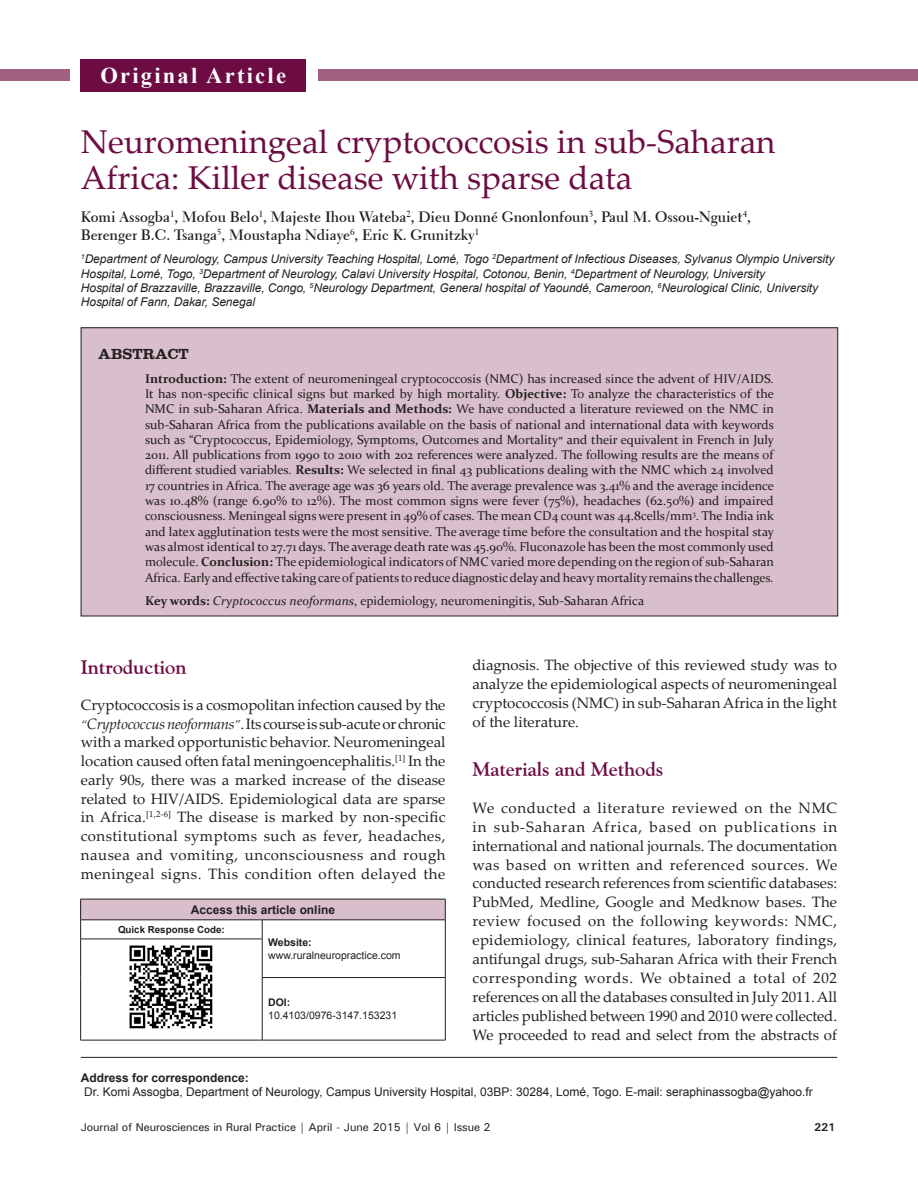
<style>
.page{position:relative;width:918px;height:1188px;background:#fff}
.page>*{position:absolute;margin:0;border:0;box-sizing:border-box;transform-origin:0 0}
.AT{font:33px/36px "Palatino Linotype";color:#6d0c43}
.AH{font:700 22.5px "Times New Roman";letter-spacing:.1em;color:#fff}
.t1{font:700 19.8px "Goudy Old Style BT";color:#6d0c43}
.TX{font:15px/19px "Palatino Linotype";color:#231f20;text-align:justify}
.AU{font:15px/18px "Transitional 521 BT Bold A";color:#231f20}
.ABSH{font:15px "Clarendon";color:#231f20}
.ABS{font:12.75px/15.3px "Constantia";letter-spacing:-.005em;color:#231f20;text-align:justify}
.AFF{font:italic 12px/14.4px "Arial";letter-spacing:-.005em;color:#231f20}
.ADD{font:12px/14.4px "Arial";color:#231f20}
.AAO{font:700 12px "Arial";color:#231f20}
.t2{font:500 11.25px "Univers";letter-spacing:-.01em;color:#231f20}
.t3{font:700 11.25px "Univers";color:#231f20}
.Web{font:10.5px/12.6px "Arial";color:#231f20}
.DOI{font:10.5px/12.6px "Arial";color:#231f20}
.QRC{font:700 9.75px "Arial";color:#231f20}
.s1{font-weight:700}
.s2{font-style:italic}
.s3{font-style:italic;font-size:12.75px}
</style>
<div class="page">
<div style="left:0;top:70px;width:70px;height:11px;background:#a0617f"></div>
<div style="left:318px;top:70px;width:600px;height:11px;background:#a0617f"></div>
<hr style="left:81px;top:1057px;width:756px;height:1px;background:#231f20">
<div style="left:81px;top:328px;width:757px;height:288px;background:#d9bfcc"></div>
<div style="left:81px;top:899px;width:364px;height:21px;background:#d9bfcc"></div>
<hr style="left:80px;top:899px;width:182px;height:1px;background:#231f20">
<hr style="left:262px;top:899px;width:183px;height:1px;background:#231f20">
<hr style="left:80px;top:920px;width:182px;height:1px;background:#231f20">
<svg style="left:80px;top:899px;width:1px;height:40px"></svg>
<hr style="left:262px;top:920px;width:183px;height:1px;background:#231f20">
<svg style="left:445px;top:899px;width:1px;height:40px"></svg>
<hr style="left:445px;top:939px;width:1px;height:38px;background:#231f20">
<hr style="left:80px;top:939px;width:182px;height:1px;background:#231f20">
<hr style="left:80px;top:939px;width:1px;height:39px;background:#231f20">
<hr style="left:80px;top:978px;width:1px;height:62px;background:#231f20">
<hr style="left:445px;top:978px;width:1px;height:62px;background:#231f20">
<hr style="left:262px;top:1040px;width:183px;height:1px;background:#231f20">
<svg style="left:262px;top:920px;width:1px;height:19px"></svg>
<hr style="left:262px;top:939px;width:1px;height:38px;background:#231f20">
<hr style="left:262px;top:978px;width:1px;height:62px;background:#231f20">
<hr style="left:80px;top:1040px;width:182px;height:1px;background:#231f20">
<hr style="left:262px;top:977px;width:183px;height:1px;background:#231f20">
<img style="left:129px;top:945px;width:84px;height:84px">
<div style="left:81px;top:59px;width:225px;height:33px;background:#6d0c43"></div>
<p class="AH" style="left:100px;top:60px;width:187px">Original Article</p>
<p class="AT" style="left:81px;top:122px;width:696px">Neuromeningeal cryptococcosis in sub‑Saharan<br>Africa: Killer disease with sparse data</p>
<p class="AU" style="left:81px;top:208px;width:672px">Komi Assogba<sup>1</sup>, Mofou Belo<sup>1</sup>, Majeste Ihou Wateba<sup>2</sup>, Dieu Donné Gnonlonfoun<sup>3</sup>, Paul M. Ossou‑Nguiet<sup>4</sup>,<br>Berenger B.C. Tsanga<sup>5</sup>, Moustapha Ndiaye<sup>6</sup>, Eric K. Grunitzky<sup>1</sup></p>
<p class="AFF" style="left:81px;top:252px;width:755px"><sup>1</sup>Department of Neurology, Campus University Teaching Hospital, Lomé, Togo <sup>2</sup>Department of Infectious Diseases, Sylvanus Olympio University Hospital, Lomé, Togo, <sup>3</sup>Department of Neurology, Calavi University Hospital, Cotonou, Benin, <sup>4</sup>Department of Neurology, University<br>Hospital of Brazzaville, Brazzaville, Congo, <sup>5</sup>Neurology Department, General hospital of Yaoundé, Cameroon, <sup>6</sup>Neurological Clinic, University Hospital of Fann, Dakar, Senegal</p>
<p class="ABSH" style="left:98px;top:345px;width:92px">ABSTRACT</p>
<p class="ABS" style="left:145px;top:370px;width:631px"><span class="s1">Introduction:</span> The extent of neuromeningeal cryptococcosis (NMC) has increased since the advent of HIV/AIDS.<br>It has non‑specific clinical signs but marked by high mortality. <span class="s1">Objective:</span> To analyze the characteristics of the NMC in sub‑Saharan Africa. <span class="s1">Materials and Methods:</span> We have conducted a literature reviewed on the NMC in sub‑Saharan Africa from the publications available on the basis of national and international data with keywords such as “Cryptococcus, Epidemiology, Symptoms, Outcomes and Mortality” and their equivalent in French in July 2011. All publications from 1990 to 2010 with 202 references were analyzed. The following results are the means of different studied variables. <span class="s1">Results:</span> We selected in final 43 publications dealing with the NMC which 24 involved 17 countries in Africa. The average age was 36 years old. The average prevalence was 3.41% and the average incidence was 10.48% (range 6.90% to 12%). The most common signs were fever (75%), headaches (62.50%) and impaired consciousness. Meningeal signs were present in 49% of cases. The mean CD4 count was 44.8cells/mm<sup>3</sup>. The India ink and latex agglutination tests were the most sensitive. The average time before the consultation and the hospital stay was almost identical to 27.71 days. The average death rate was 45.90%. Fluconazole has been the most commonly used molecule. <span class="s1">Conclusion:</span> The epidemiological indicators of NMC varied more depending on the region of sub‑Saharan Africa. Early and effective taking care of patients to reduce diagnostic delay and heavy mortality remains the challenges.</p>
<p class="ABS" style="left:145px;top:593px;width:501px"><span class="s1">Key words:</span> <span class="s2">Cryptococcus neoformans</span>, epidemiology, neuromeningitis, Sub‑Saharan Africa</p>
<p class="TX" style="left:472px;top:654px;width:366px">diagnosis. The objective of this reviewed study was to analyze the epidemiological aspects of neuromeningeal cryptococcosis (NMC) in sub‑Saharan Africa in the light of the literature.</p>
<h1 class="t1" style="left:472px;top:757px;width:192px">Materials and Methods</h1>
<p class="TX" style="left:472px;top:797px;width:366px">We conducted a literature reviewed on the NMC in sub‑Saharan Africa, based on publications in international and national journals. The documentation was based on written and referenced sources. We conducted research references from scientific databases:<br>PubMed, Medline, Google and Medknow bases. The review focused on the following keywords: NMC, epidemiology, clinical features, laboratory findings, antifungal drugs, sub‑Saharan Africa with their French corresponding words. We obtained a total of 202 references on all the databases consulted in July 2011.All articles published between 1990 and 2010 were collected.<br>We proceeded to read and select from the abstracts of</p>
<p class="ADD" style="left:81px;top:1070px;width:734px"><span class="s1">Address for correspondence:<br></span>Dr. Komi Assogba, Department of Neurology, Campus University Hospital, 03BP: 30284, Lomé, Togo. E‑mail: seraphinassogba@yahoo.fr</p>
<h1 class="t1" style="left:81px;top:655px;width:107px">Introduction</h1>
<p class="TX" style="left:81px;top:695px;width:366px">Cryptococcosis is a cosmopolitan infection caused by the <span class="s3">“</span><span class="s2">Cryptococcus neoformans</span><span class="s3">”</span>. Its course is sub‑acute or chronic with a marked opportunistic behavior. Neuromeningeal location caused often fatal meningoencephalitis.<sup>[1]</sup> In the early 90s, there was a marked increase of the disease related to HIV/AIDS. Epidemiological data are sparse in Africa.<sup>[1,2-6]</sup> The disease is marked by non‑specific constitutional symptoms such as fever, headaches, nausea and vomiting, unconsciousness and rough meningeal signs. This condition often delayed the</p>
<p class="AAO" style="left:191px;top:902px;width:146px">Access this article online</p>
<p class="QRC" style="left:118px;top:923px;width:108px">Quick Response Code:</p>
<p class="Web" style="left:268px;top:936px;width:134px"><span class="s1">Website: </span>www.ruralneuropractice.com</p>
<p class="DOI" style="left:268px;top:996px;width:131px"><span class="s1">DOI:<br></span>10.4103/0976-3147.153231</p>
<p class="t2" style="left:81px;top:1120px;width:411px">Journal of Neurosciences in Rural Practice | April - June 2015 | Vol 6 | Issue 2</p>
<p class="t3" style="left:814px;top:1120px;width:23px">221</p>
</div>
